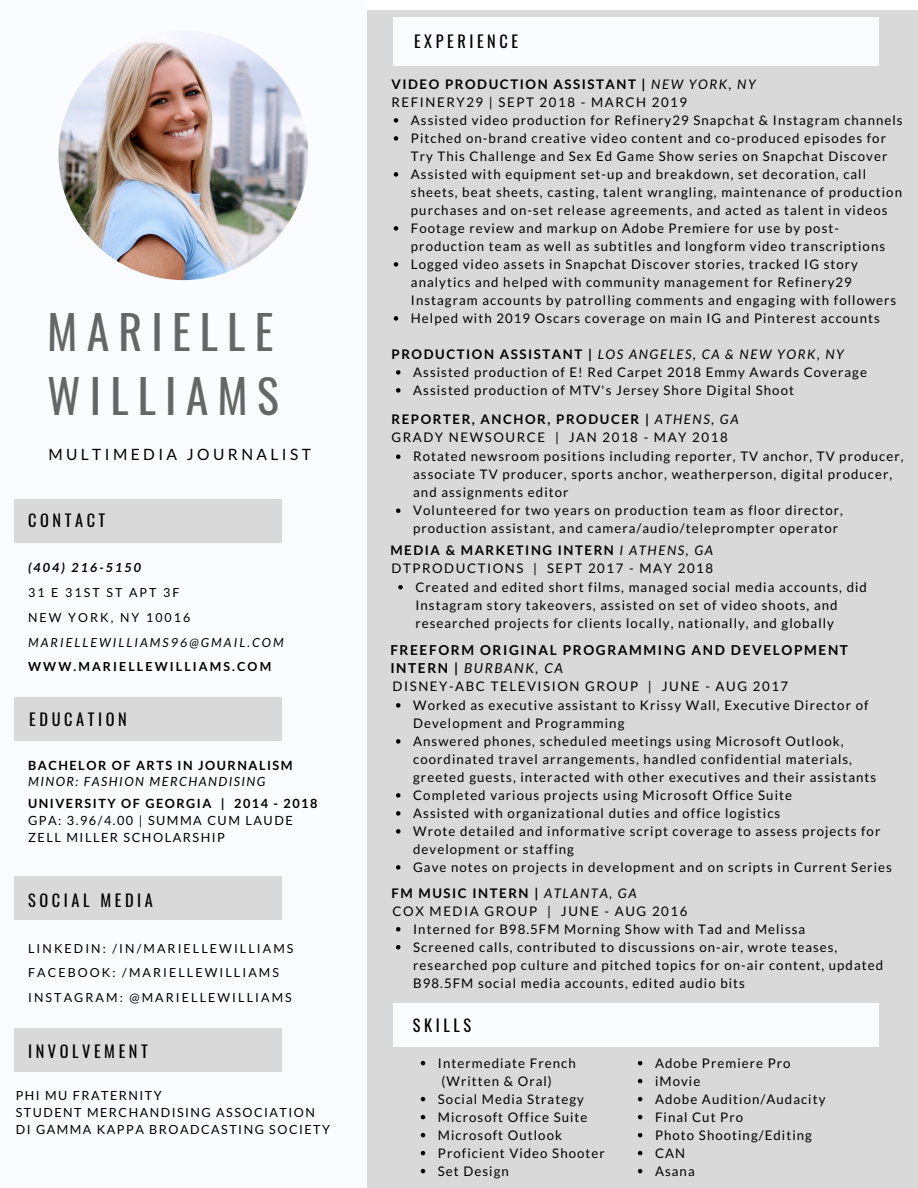
<style>
.page{position:relative;width:918px;height:1188px;background:#fff}
.page>*{position:absolute;margin:0;border:0;box-sizing:border-box;transform-origin:0 0}
.t1{font:45.9px/64.2px "Oswald";letter-spacing:.2em;color:#666}
.t2{font:16.35px "Oswald";letter-spacing:.22em;color:#000}
.t3{font:15.6px "Lato";letter-spacing:.22em;color:#000}
.t4{font:700 13.65px/18px "Lato";letter-spacing:.12em;color:#000}
.t5{font:13.2px/18px "Lato";letter-spacing:.08em;color:#000}
.t6{font:13.2px/18px "Lato";letter-spacing:.12em;color:#000}
.t7{font:italic 13.2px "Lato";letter-spacing:.12em;color:#000}
.t8{font:700 13.2px "Lato";letter-spacing:.12em;color:#000}
.t9{font:700 12.75px "Lato";letter-spacing:.12em;color:#000}
.t10{font:12.75px/16.8px "Lato";letter-spacing:.12em;color:#000}
.t11{font:italic 12.75px "Lato";letter-spacing:.12em;color:#000}
.t12{font:12.6px/16.8px "Lato";letter-spacing:.12em;color:#000}
.t13{font:12.45px/24.8px "Lato";letter-spacing:.17em;color:#000}
.t14{font:italic 12.45px "Lato";letter-spacing:.17em;color:#000}
.t15{font:700 12.45px "Lato";letter-spacing:.17em;color:#000}
.t16{font:italic 700 12.45px "Lato";letter-spacing:.17em;color:#000}
.s1{font-weight:700}
.s2{font-style:italic}
.s3{font-weight:700;font-style:normal}
.s4{font-weight:400;font-style:italic}
</style>
<div class="page">
<div style="left:0;top:10px;width:918px;height:1178px;background:#d9d9d9"></div>
<div style="left:393px;top:1004px;width:486px;height:43px;background:#fbfcff"></div>
<div style="left:393px;top:17px;width:486px;height:48px;background:#fbfcff"></div>
<div style="left:0;top:0;width:367px;height:1188px;background:#fbfcff"></div>
<div style="left:15px;top:500px;width:267px;height:43px;background:#d9d9d9"></div>
<div style="left:15px;top:698px;width:267px;height:43px;background:#d9d9d9"></div>
<svg style="left:396px;top:454px;width:4px;height:5px"></svg>
<svg style="left:396px;top:508px;width:4px;height:5px"></svg>
<svg style="left:396px;top:370px;width:4px;height:5px"></svg>
<svg style="left:396px;top:388px;width:4px;height:5px"></svg>
<svg style="left:398px;top:585px;width:5px;height:5px"></svg>
<div style="left:15px;top:1028px;width:267px;height:44px;background:#d9d9d9"></div>
<div style="left:15px;top:876px;width:267px;height:44px;background:#d9d9d9"></div>
<svg style="left:421px;top:1061px;width:4px;height:4px"></svg>
<svg style="left:421px;top:1097px;width:4px;height:4px"></svg>
<svg style="left:421px;top:1115px;width:4px;height:4px"></svg>
<svg style="left:421px;top:1133px;width:4px;height:4px"></svg>
<svg style="left:421px;top:1151px;width:4px;height:4px"></svg>
<svg style="left:421px;top:1169px;width:4px;height:4px"></svg>
<svg style="left:638px;top:1061px;width:4px;height:4px"></svg>
<svg style="left:638px;top:1079px;width:4px;height:4px"></svg>
<svg style="left:638px;top:1097px;width:4px;height:4px"></svg>
<svg style="left:638px;top:1115px;width:4px;height:4px"></svg>
<svg style="left:638px;top:1133px;width:4px;height:4px"></svg>
<svg style="left:638px;top:1151px;width:4px;height:4px"></svg>
<svg style="left:638px;top:1169px;width:4px;height:4px"></svg>
<img style="left:59px;top:30px;width:249px;height:250px;border-radius:50%">
<svg style="left:396px;top:927px;width:4px;height:5px"></svg>
<svg style="left:396px;top:945px;width:4px;height:5px"></svg>
<svg style="left:396px;top:703px;width:4px;height:5px"></svg>
<svg style="left:396px;top:739px;width:4px;height:5px"></svg>
<svg style="left:396px;top:793px;width:4px;height:5px"></svg>
<svg style="left:396px;top:811px;width:4px;height:5px"></svg>
<svg style="left:396px;top:829px;width:4px;height:5px"></svg>
<svg style="left:396px;top:865px;width:4px;height:5px"></svg>
<svg style="left:394px;top:118px;width:4px;height:5px"></svg>
<svg style="left:394px;top:136px;width:4px;height:5px"></svg>
<svg style="left:394px;top:172px;width:4px;height:5px"></svg>
<svg style="left:394px;top:226px;width:4px;height:5px"></svg>
<svg style="left:394px;top:262px;width:4px;height:5px"></svg>
<svg style="left:394px;top:316px;width:4px;height:5px"></svg>
<h1 class="t1" style="left:47px;top:298px;width:233px">MARIELLE<br>WILLIAMS</h1>
<p class="t3" style="left:48px;top:445px;width:264px">MULTIMEDIA JOURNALIST</p>
<p class="t2" style="left:28px;top:507px;width:79px">CONTACT</p>
<p class="t16" style="left:28px;top:560px;width:114px">(404) 216-5150</p>
<p class="t13" style="left:28px;top:580px;width:164px">31 E 31ST ST APT 3F<br>NEW YORK, NY 10016</p>
<p class="t14" style="left:28px;top:634px;width:257px">MARIELLEWILLIAMS96@GMAIL.COM</p>
<p class="t15" style="left:28px;top:659px;width:245px">WWW.MARIELLEWILLIAMS.COM</p>
<p class="t2" style="left:29px;top:706px;width:99px">EDUCATION</p>
<p class="t9" style="left:28px;top:757px;width:266px">BACHELOR OF ARTS IN JOURNALISM</p>
<p class="t11" style="left:28px;top:774px;width:239px">MINOR: FASHION MERCHANDISING</p>
<p class="t9" style="left:28px;top:795px;width:291px">UNIVERSITY OF GEORGIA | 2014 - 2018</p>
<p class="t10" style="left:28px;top:811px;width:266px">GPA: 3.96/4.00 | SUMMA CUM LAUDE<br>ZELL MILLER SCHOLARSHIP</p>
<p class="t2" style="left:28px;top:887px;width:126px">SOCIAL MEDIA</p>
<p class="t13" style="left:28px;top:935px;width:267px">LINKEDIN: /IN/MARIELLEWILLIAMS<br>FACEBOOK: /MARIELLEWILLIAMS<br>INSTAGRAM: @MARIELLEWILLIAMS</p>
<p class="t2" style="left:28px;top:1038px;width:121px">INVOLVEMENT</p>
<p class="t12" style="left:16px;top:1087px;width:316px">PHI MU FRATERNITY<br>STUDENT MERCHANDISING ASSOCIATION<br>DI GAMMA KAPPA BROADCASTING SOCIETY</p>
<p class="t2" style="left:414px;top:29px;width:106px">EXPERIENCE</p>
<p class="t6" style="left:392px;top:75px;width:366px"><span class="s1">VIDEO PRODUCTION ASSISTANT |</span> <span class="s2">NEW YORK, NY<br></span>REFINERY29 | SEPT 2018 - MARCH 2019</p>
<p class="t5" style="left:411px;top:111px;width:493px">Assisted video production for Refinery29 Snapchat &amp; Instagram channels Pitched on-brand creative video content and co-produced episodes for Try This Challenge and Sex Ed Game Show series on Snapchat Discover Assisted with equipment set-up and breakdown, set decoration, call sheets, beat sheets, casting, talent wrangling, maintenance of production purchases and on-set release agreements, and acted as talent in videos Footage review and markup on Adobe Premiere for use by post&shy;production team as well as subtitles and longform video transcriptions Logged video assets in Snapchat Discover stories, tracked IG story analytics and helped with community management for Refinery29<br>Instagram accounts by patrolling comments and engaging with followers Helped with 2019 Oscars coverage on main IG and Pinterest accounts</p>
<p class="t7" style="left:392px;top:346px;width:454px"><span class="s3">PRODUCTION ASSISTANT |</span> LOS ANGELES, CA &amp; NEW YORK, NY</p>
<p class="t5" style="left:413px;top:363px;width:455px">Assisted production of E! Red Carpet 2018 Emmy Awards Coverage<br>Assisted production of MTV's Jersey Shore Digital Shoot</p>
<p class="t6" style="left:392px;top:410px;width:349px"><span class="s1">REPORTER, ANCHOR, PRODUCER |</span> <span class="s2">ATHENS, GA<br></span>GRADY NEWSOURCE | JAN 2018 - MAY 2018</p>
<p class="t5" style="left:413px;top:447px;width:492px">Rotated newsroom positions including reporter, TV anchor, TV producer, associate TV producer, sports anchor, weatherperson, digital producer, and assignments editor<br>Volunteered for two years on production team as floor director, production assistant, and camera/audio/teleprompter operator</p>
<p class="t8" style="left:390px;top:542px;width:324px">MEDIA &amp; MARKETING INTERN <span class="s4">I ATHENS, GA</span></p>
<p class="t6" style="left:392px;top:559px;width:323px">DTPRODUCTIONS | SEPT 2017 - MAY 2018</p>
<p class="t5" style="left:415px;top:578px;width:453px">Created and edited short films, managed social media accounts, did<br>Instagram story takeovers, assisted on set of video shoots, and researched projects for clients locally, nationally, and globally</p>
<p class="t4" style="left:390px;top:640px;width:459px">FREEFORM ORIGINAL PROGRAMMING AND DEVELOPMENT<br>INTERN | <span class="s4">BURBANK, CA</span></p>
<p class="t6" style="left:393px;top:677px;width:397px">DISNEY-ABC TELEVISION GROUP | JUNE - AUG 2017</p>
<p class="t5" style="left:413px;top:696px;width:480px">Worked as executive assistant to Krissy Wall, Executive Director of Development and Programming<br>Answered phones, scheduled meetings using Microsoft Outlook, coordinated travel arrangements, handled confidential materials, greeted guests, interacted with other executives and their assistants Completed various projects using Microsoft Office Suite<br>Assisted with organizational duties and office logistics<br>Wrote detailed and informative script coverage to assess projects for development or staffing<br>Gave notes on projects in development and on scripts in Current Series</p>
<p class="t6" style="left:392px;top:884px;width:297px"><span class="s1">FM MUSIC INTERN |</span> <span class="s2">ATLANTA, GA<br></span>COX MEDIA GROUP | JUNE - AUG 2016</p>
<p class="t5" style="left:413px;top:920px;width:471px">Interned for B98.5FM Morning Show with Tad and Melissa<br>Screened calls, contributed to discussions on-air, wrote teases, researched pop culture and pitched topics for on-air content, updated B98.5FM social media accounts, edited audio bits</p>
<p class="t2" style="left:413px;top:1012px;width:60px">SKILLS</p>
<p class="t5" style="left:438px;top:1054px;width:168px">Intermediate French (Written &amp; Oral)<br>Social Media Strategy<br>Microsoft Office Suite<br>Microsoft Outlook<br>Proficient Video Shooter<br>Set Design</p>
<p class="t5" style="left:655px;top:1054px;width:172px">Adobe Premiere Pro iMovie<br>Adobe Audition/Audacity<br>Final Cut Pro<br>Photo Shooting/Editing<br>CAN<br>Asana</p>
</div>
